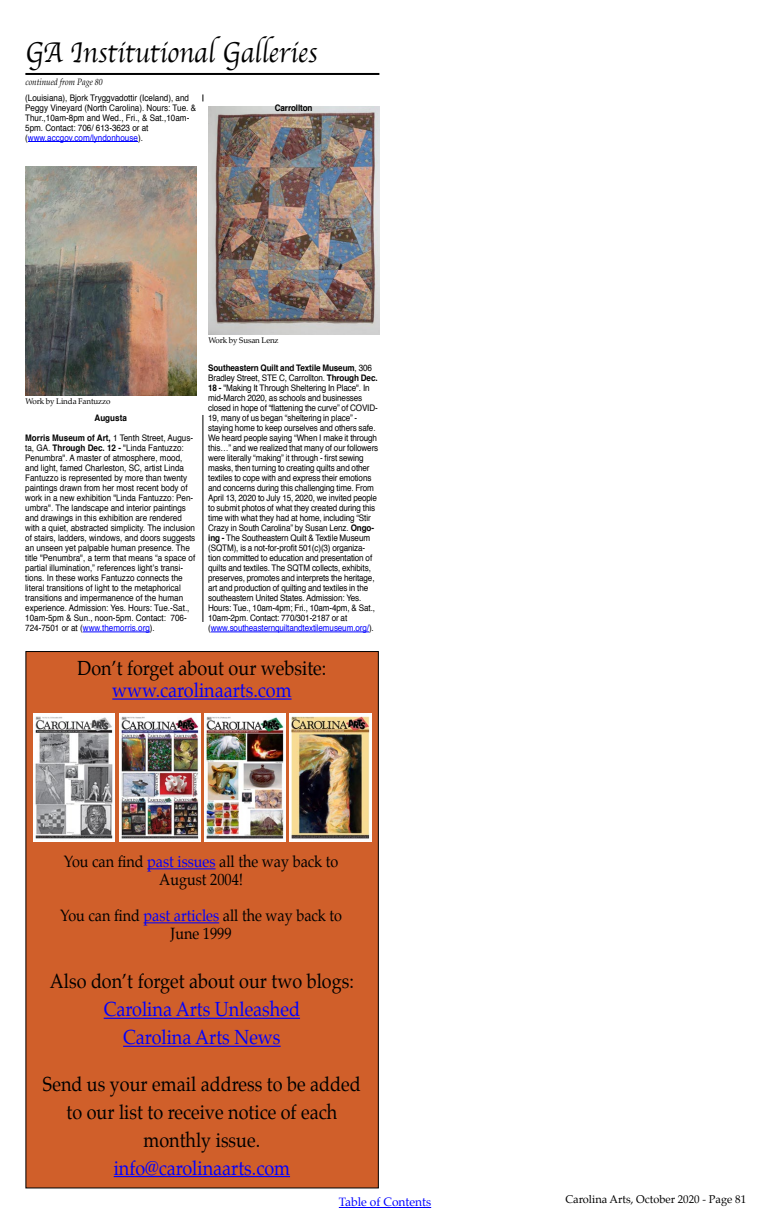
<style>
.page{position:relative;width:774px;height:1224px;background:#fff}
.page>*{position:absolute;margin:0;border:0;box-sizing:border-box;transform-origin:0 0}
.t1{font:30px "Apple Chancery";color:#000;scale:.9 1}
.t2{font:20px/28px "Palatino";color:#000;text-align:center;scale:.9 1}
.t3{font:20px/28px "Palatino";color:#00f;text-align:center;scale:.9 1}
.t4{font:16px/18px "Palatino";color:#000;text-align:center;scale:.9 1}
.t5{font:12px "Palatino";color:#00f}
.t6{font:11px "Palatino";color:#000}
.t7{font:9px/10px "Helvetica";letter-spacing:-.015em;color:#000;scale:.9 1}
.t8{font:italic 9px "Palatino";color:#000;scale:.9 1}
.t9{font:700 9px "Helvetica";letter-spacing:-.015em;color:#000;scale:.9 1}
.t10{font:8px "Palatino";letter-spacing:-.015em;color:#000}
.s1{color:#00f}
.s2{font-weight:700}
</style>
<div class="page">
<hr style="left:339px;top:1207px;width:92px;height:1px;background:#00f">
<hr style="left:25px;top:73px;width:354px;height:2px;background:#000">
<hr style="left:28px;top:141px;width:110px;height:1px;background:#00f">
<img style="left:25px;top:166px;width:171px;height:229px">
<img style="left:208px;top:106px;width:171px;height:228px">
<hr style="left:83px;top:632px;width:67px;height:1px;background:#00f">
<hr style="left:211px;top:632px;width:158px;height:1px;background:#00f">
<hr style="left:203px;top:415px;width:1px;height:207px;background:#000">
<div style="left:25px;top:651px;width:354px;height:537px;background:#d05f2a;border:1px solid #000"></div>
<img style="left:34px;top:713px;width:81px;height:128px">
<img style="left:119px;top:713px;width:81px;height:128px">
<img style="left:204px;top:713px;width:82px;height:128px">
<img style="left:290px;top:713px;width:81px;height:128px">
<hr style="left:112px;top:698px;width:180px;height:2px;background:#00f">
<hr style="left:147px;top:868px;width:69px;height:1px;background:#00f">
<hr style="left:144px;top:922px;width:75px;height:1px;background:#00f">
<hr style="left:104px;top:1018px;width:196px;height:1px;background:#00f">
<hr style="left:123px;top:1046px;width:158px;height:1px;background:#00f">
<hr style="left:114px;top:1176px;width:176px;height:1px;background:#00f">
<h1 class="t1" style="left:25px;top:28px;width:326px">GA Institutional Galleries</h1>
<p class="t8" style="left:25px;top:75px;width:88px">continued from Page 80</p>
<p class="t7" style="left:25px;top:93px;width:191px">(Louisiana), Bjork Tryggvadottir (Iceland), and Peggy Vineyard (North Carolina). Nours: Tue. &amp; Thur.,10am-8pm and Wed., Fri., &amp; Sat.,10am-5pm. Contact: 706/ 613-3623 or at (<span class="s1">www.accgov.com/lyndonhouse</span>).</p>
<p class="t9" style="left:275px;top:101px;width:43px">Carrollton</p>
<p class="t10" style="left:208px;top:334px;width:72px">Work by Susan Lenz</p>
<p class="t7" style="left:208px;top:363px;width:191px"><span class="s2">Southeastern Quilt and Textile Museum</span>, 306<br>Bradley Street, STE C, Carrollton. <span class="s2">Through Dec.<br>18 -</span> "Making It Through Sheltering In Place". In mid-March 2020, as schools and businesses closed in hope of “flattening the curve” of COVID-19, many of us began “sheltering in place” - staying home to keep ourselves and others safe.<br>We heard people saying “When I make it through this…” and we realized that many of our followers were literally “making” it through - first sewing masks, then turning to creating quilts and other textiles to cope with and express their emotions and concerns during this challenging time. From April 13, 2020 to July 15, 2020, we invited people to submit photos of what they created during this time with what they had at home, including “Stir Crazy in South Carolina” by Susan Lenz. <span class="s2">Ongo&shy;ing -</span> The Southeastern Quilt &amp; Textile Museum (SQTM), is a not-for-profit 501(c)(3) organiza&shy;tion committed to education and presentation of quilts and textiles. The SQTM collects, exhibits, preserves, promotes and interprets the heritage, art and production of quilting and textiles in the southeastern United States. Admission: Yes.<br>Hours: Tue., 10am-4pm; Fri., 10am-4pm, &amp; Sat., 10am-2pm. Contact: 770/301-2187 or at (<span class="s1">www.southeasternquiltandtextilemuseum.org/</span>).</p>
<h2 class="t2" style="left:77px;top:654px;width:278px">Don’t forget about our website:</h2>
<h2 class="t3" style="left:112px;top:676px;width:201px">www.carolinaarts.com</h2>
<p class="t10" style="left:25px;top:394px;width:87px">Work by Linda Fantuzzo</p>
<p class="t9" style="left:94px;top:411px;width:38px">Augusta</p>
<p class="t7" style="left:25px;top:433px;width:191px"><span class="s2">Morris Museum of Art,</span> 1 Tenth Street, Augus&shy;ta, GA. <span class="s2">Through Dec. 12 -</span> "Linda Fantuzzo:<br>Penumbra". A master of atmosphere, mood, and light, famed Charleston, SC, artist Linda Fantuzzo is represented by more than twenty paintings drawn from her most recent body of work in a new exhibition "Linda Fantuzzo: Pen&shy;umbra". The landscape and interior paintings and drawings in this exhibition are rendered with a quiet, abstracted simplicity. The inclusion of stairs, ladders, windows, and doors suggests an unseen yet palpable human presence. The title "Penumbra", a term that means “a space of partial illumination,” references light’s transi&shy;tions. In these works Fantuzzo connects the literal transitions of light to the metaphorical transitions and impermanence of the human experience. Admission: Yes. Hours: Tue.-Sat., 10am-5pm &amp; Sun., noon-5pm. Contact: 706- 724-7501 or at (<span class="s1">www.themorris.org</span>).</p>
<h3 class="t4" style="left:64px;top:853px;width:307px">You can find <span class="s1">past issues</span> all the way back to<br>August 2004!</h3>
<h3 class="t4" style="left:60px;top:907px;width:315px">You can find <span class="s1">past articles</span> all the way back to<br>June 1999</h3>
<h2 class="t2" style="left:50px;top:967px;width:339px">Also don’t forget about our two blogs:</h2>
<h2 class="t3" style="left:104px;top:995px;width:220px">Carolina Arts Unleashed<br>Carolina Arts News</h2>
<h2 class="t2" style="left:43px;top:1070px;width:355px">Send us your email address to be added to our list to receive notice of each monthly issue.</h2>
<h2 class="t3" style="left:114px;top:1154px;width:197px">info@carolinaarts.com</h2>
<h3 class="t5" style="left:339px;top:1192px;width:94px">Table of Contents</h3>
<p class="t6" style="left:565px;top:1191px;width:182px">Carolina Arts, October 2020 - Page 81</p>
</div>
